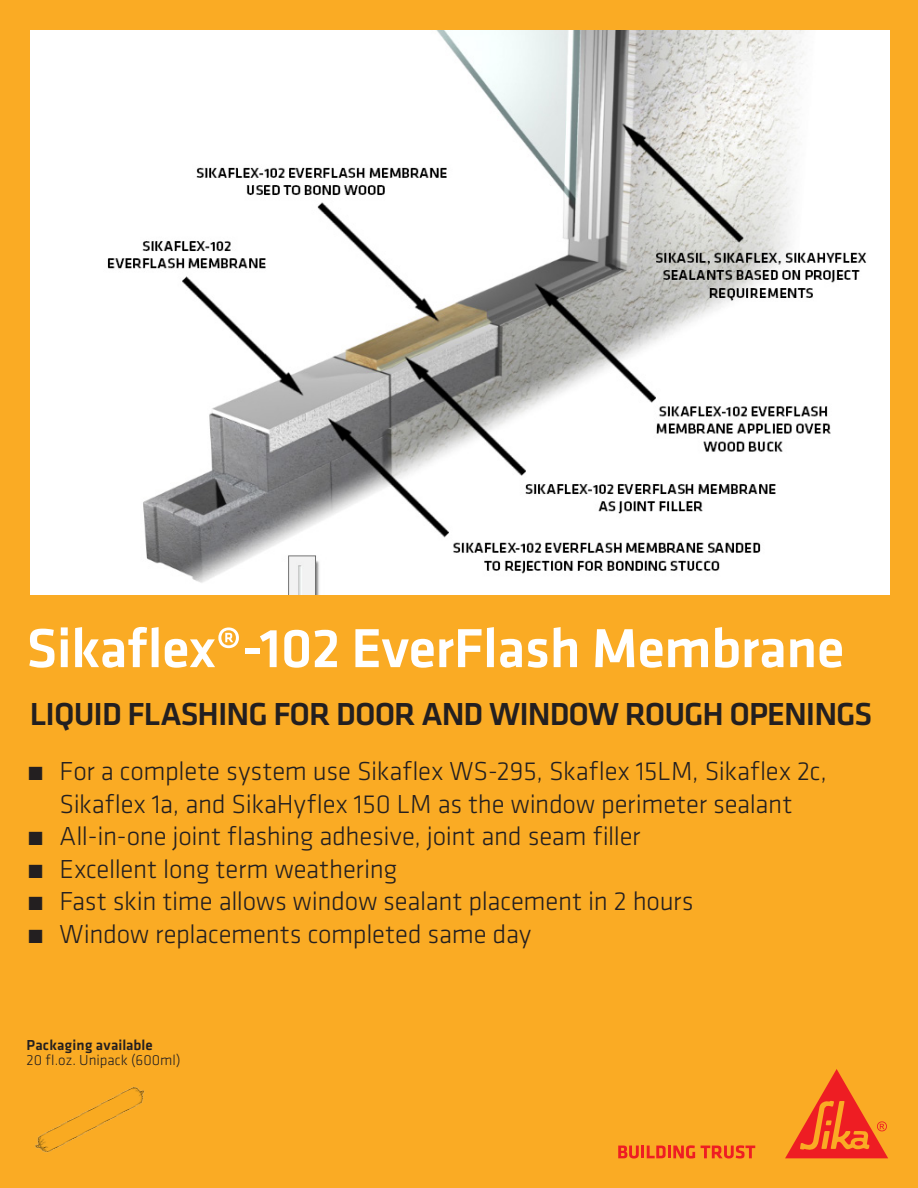
<style>
.page{position:relative;width:918px;height:1188px;background:#faab24}
.page>*{position:absolute;margin:0;border:0;box-sizing:border-box;transform-origin:0 0}
.SI_Klavica_COVER_Tit{font:500 57px "Klavika";letter-spacing:-.01em;color:#fff}
.t1{font:500 33px "Klavika";letter-spacing:-.03em;color:#231f20}
.t2{font:300 27px/33px "Klavika";letter-spacing:-.01em;color:#231f20;text-align:center}
.SI_Klavica_COVER_Tit-2{font:300 15px/15px "Klavika";color:#231f20}
.s1{font-weight:500}
</style>
<div class="page">
<svg style="left:618px;top:1145px;width:77px;height:14px"></svg>
<svg style="left:701px;top:1145px;width:54px;height:14px"></svg>
<svg style="left:785px;top:1069px;width:103px;height:89px"></svg>
<img style="left:31px;top:30px;width:858px;height:565px">
<img style="left:35px;top:1086px;width:110px;height:67px">
<p class="SI_Klavica_COVER_Tit" style="left:27px;top:610px;width:819px">Sikaflex®-102 EverFlash Membrane</p>
<p class="t1" style="left:30px;top:692px;width:844px">LIQUID FLASHING FOR DOOR AND WINDOW ROUGH OPENINGS</p>
<p class="t2" style="left:27px;top:754px;width:802px"><span class="s1">́</span> For a complete system use Sikaflex WS-295, Skaflex 15LM, Sikaflex 2c,<br>Sikaflex 1a, and SikaHyflex 150 LM as the window perimeter sealant</p>
<p class="t2" style="left:27px;top:820px;width:615px"><span class="s1">́</span> All-in-one joint flashing adhesive, joint and seam filler</p>
<p class="t2" style="left:27px;top:852px;width:372px"><span class="s1">́</span> Excellent long term weathering</p>
<p class="t2" style="left:27px;top:885px;width:668px"><span class="s1">́</span> Fast skin time allows window sealant placement in 2 hours</p>
<p class="t2" style="left:27px;top:917px;width:506px"><span class="s1">́</span> Window replacements completed same day</p>
<p class="SI_Klavica_COVER_Tit-2" style="left:27px;top:1038px;width:155px"><span class="s1">Packaging available<br></span>20 fl.oz. Unipack (600ml)</p>
</div>
